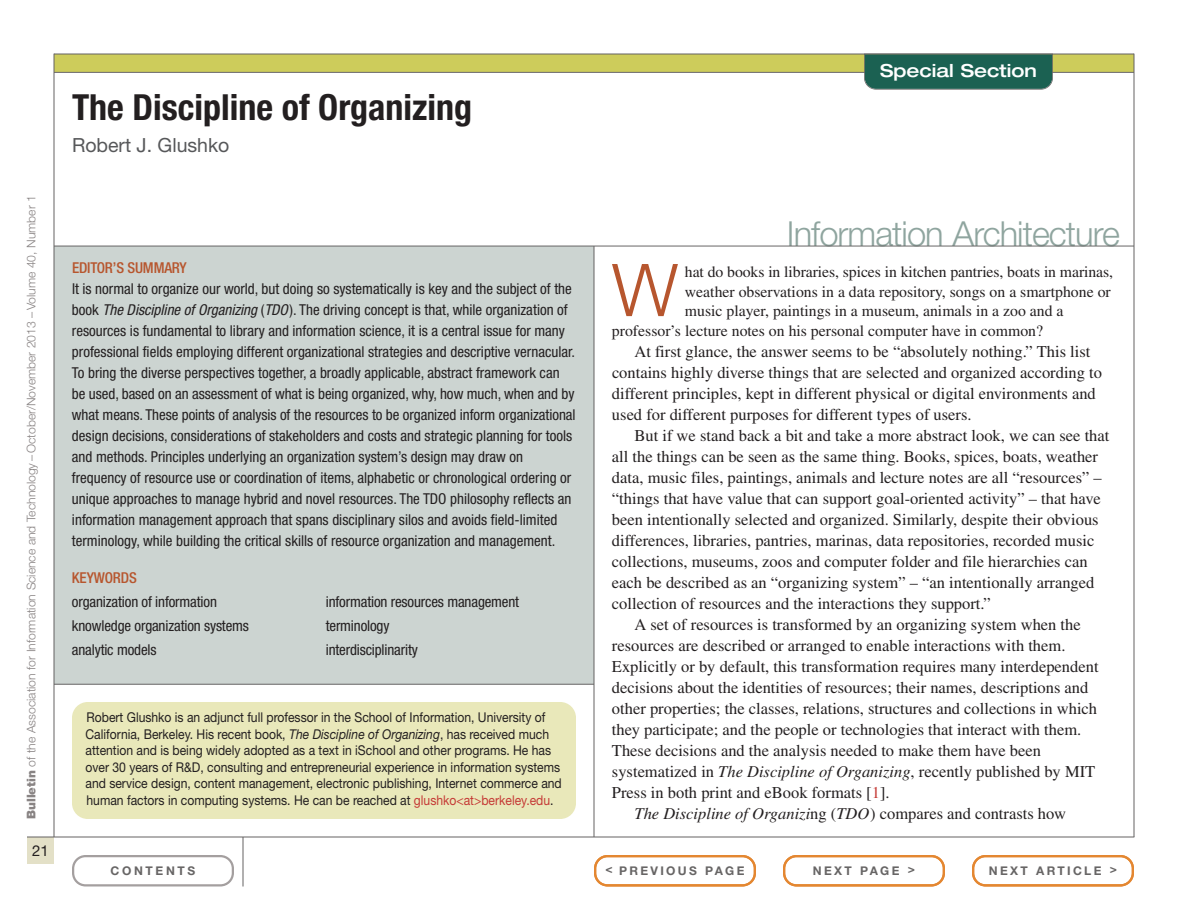
<style>
.page{position:relative;width:1188px;height:918px;background:#fff}
.page>*{position:absolute;margin:0;border:0;box-sizing:border-box;transform-origin:0 0}
.t1{font:300 72.9px "Helvetica Neue LT Std";color:#b7562e}
.t2{font:700 condensed 36px "Helvetica Neue LT Std";color:#231f20}
.t3{font:300 34.5px "Helvetica Neue LT Std";letter-spacing:-.025em;color:#8fa59f}
.t4{font:19.5px "Helvetica Neue LT Std";color:#57585a}
.t5{font:500 expanded 18px "Helvetica Neue LT Std";color:#fff}
.t6{font:16.5px/21px "Times LT Std";color:#231f20}
.t7{font:15.75px "Times LT Std";color:#231f20}
.t8{font:condensed 15px/21px "Helvetica Neue LT Std";color:#231f20}
.t9{font:500 condensed 15px "Helvetica Neue LT Std";letter-spacing:-.01em;color:#b7562e}
.t10{font:15px "Helvetica Neue LT Std";color:#231f20}
.t11{font:13.5px/16.5px "Helvetica Neue LT Std";color:#231f20;scale:.9 1}
.t12{font:300 12px "Helvetica Neue LT Std";letter-spacing:-.005em;color:#888383}
.t13{font:700 12px "Helvetica Neue LT Std";letter-spacing:.195em;color:#676565}
.t14{font:700 12px "Helvetica Neue LT Std";letter-spacing:.22em;color:#676565}
.s1{font-weight:900}
.s2{font-style:italic}
.s3{color:#c53a36}
</style>
<div class="page">
<div style="left:54px;top:246px;width:540px;height:438px;background:#ccd4d1"></div>
<div style="left:27px;top:837px;width:27px;height:27px;background:#e3e0c7"></div>
<div style="left:54px;top:54px;width:1080px;height:18px;background:#cdcc5b"></div>
<hr style="left:54px;top:72px;width:1080px;height:1px;background:#676565">
<hr style="left:27px;top:837px;width:1107px;height:1px;background:#646262">
<hr style="left:54px;top:54px;width:1px;height:783px;background:#646262">
<hr style="left:1134px;top:54px;width:1px;height:783px;background:#646262">
<div style="left:72px;top:702px;width:504px;height:117px;background:#e9e8ba;border-radius:16px"></div>
<hr style="left:594px;top:246px;width:1px;height:591px;background:#646262">
<hr style="left:243px;top:837px;width:1px;height:49px;background:#646262">
<svg style="left:72px;top:855px;width:162px;height:31px"></svg>
<hr style="left:54px;top:684px;width:540px;height:1px;background:#646262">
<hr style="left:54px;top:54px;width:1080px;height:1px;background:#646262">
<hr style="left:54px;top:246px;width:1080px;height:1px;background:#676565">
<svg style="left:864px;top:54px;width:189px;height:36px;background:#246556"></svg>
<svg style="left:783px;top:855px;width:162px;height:31px"></svg>
<svg style="left:972px;top:855px;width:162px;height:31px"></svg>
<svg style="left:594px;top:855px;width:162px;height:31px"></svg>
<p class="t12" style="left:27px;top:819px;width:625px;rotate:-90deg"><span class="s1">Bulletin</span> of the Association for Information Science and Technology – October/November 2013 – Volume 40, Number 1</p>
<p class="t10" style="left:32px;top:845px;width:18px">21</p>
<h2 class="t2" style="left:72px;top:94px;width:402px">The Discipline of Organizing</h2>
<p class="t4" style="left:72px;top:138px;width:159px">Robert J. Glushko</p>
<p class="t9" style="left:72px;top:262px;width:116px">EDITOR’S SUMMARY</p>
<p class="t8" style="left:72px;top:279px;width:505px">It is normal to organize our world, but doing so systematically is key and the subject of the book <span class="s2">The Discipline of Organizing</span> (<span class="s2">TDO</span>). The driving concept is that, while organization of resources is fundamental to library and information science, it is a central issue for many professional fields employing different organizational strategies and descriptive vernacular.<br>To bring the diverse perspectives together, a broadly applicable, abstract framework can be used, based on an assessment of what is being organized, why, how much, when and by what means. These points of analysis of the resources to be organized inform organizational design decisions, considerations of stakeholders and costs and strategic planning for tools and methods. Principles underlying an organization system’s design may draw on frequency of resource use or coordination of items, alphabetic or chronological ordering or unique approaches to manage hybrid and novel resources. The TDO philosophy reflects an information management approach that spans disciplinary silos and avoids field-limited terminology, while building the critical skills of resource organization and management.</p>
<p class="t9" style="left:72px;top:573px;width:66px">KEYWORDS</p>
<p class="t8" style="left:72px;top:593px;width:147px">organization of information</p>
<p class="t8" style="left:326px;top:593px;width:195px">information resources management</p>
<p class="t8" style="left:72px;top:617px;width:179px">knowledge organization systems</p>
<p class="t8" style="left:326px;top:617px;width:65px">terminology</p>
<p class="t8" style="left:72px;top:641px;width:86px">analytic models</p>
<p class="t8" style="left:326px;top:641px;width:94px">interdisciplinarity</p>
<p class="t11" style="left:86px;top:711px;width:531px">Robert Glushko is an adjunct full professor in the School of Information, University of California, Berkeley. His recent book, <span class="s2">The Discipline of Organizing</span>, has received much attention and is being widely adopted as a text in iSchool and other programs. He has over 30 years of R&amp;D, consulting and entrepreneurial experience in information systems and service design, content management, electronic publishing, Internet commerce and human factors in computing systems. He can be reached at <span class="s3">glushko&lt;at&gt;berkeley.edu</span>.</p>
<p class="t5" style="left:880px;top:64px;width:158px">Special Section</p>
<h3 class="t3" style="left:787px;top:221px;width:335px">Information Architecture</h3>
<h1 class="t1" style="left:612px;top:264px;width:68px">W</h1>
<p class="t7" style="left:685px;top:266px;width:430px">hat do books in libraries, spices in kitchen pantries, boats in marinas,</p>
<p class="t7" style="left:685px;top:286px;width:427px">weather observations in a data repository, songs on a smartphone or</p>
<p class="t7" style="left:685px;top:305px;width:380px">music player, paintings in a museum, animals in a zoo and a</p>
<p class="t7" style="left:612px;top:325px;width:433px">professor’s lecture notes on his personal computer have in common?</p>
<p class="t6" style="left:612px;top:342px;width:492px;text-indent:23px">At first glance, the answer seems to be “absolutely nothing.” This list contains highly diverse things that are selected and organized according to different principles, kept in different physical or digital environments and used for different purposes for different types of users.</p>
<p class="t6" style="left:634px;top:426px;width:476px">But if we stand back a bit and take a more abstract look, we can see that</p>
<p class="t6" style="left:612px;top:447px;width:488px">all the things can be seen as the same thing. Books, spices, boats, weather</p>
<p class="t6" style="left:612px;top:468px;width:491px">data, music files, paintings, animals and lecture notes are all “resources” –</p>
<p class="t6" style="left:612px;top:489px;width:490px">“things that have value that can support goal-oriented activity” – that have</p>
<p class="t6" style="left:612px;top:510px;width:488px">been intentionally selected and organized. Similarly, despite their obvious</p>
<p class="t6" style="left:612px;top:531px;width:484px">differences, libraries, pantries, marinas, data repositories, recorded music</p>
<p class="t6" style="left:612px;top:552px;width:477px">collections, museums, zoos and computer folder and file hierarchies can</p>
<p class="t6" style="left:612px;top:573px;width:484px">each be described as an “organizing system” – “an intentionally arranged</p>
<p class="t6" style="left:612px;top:594px;width:380px">collection of resources and the interactions they support.”</p>
<p class="t6" style="left:634px;top:615px;width:448px">A set of resources is transformed by an organizing system when the</p>
<p class="t6" style="left:612px;top:636px;width:455px">resources are described or arranged to enable interactions with them.</p>
<p class="t6" style="left:612px;top:657px;width:488px">Explicitly or by default, this transformation requires many interdependent</p>
<p class="t6" style="left:612px;top:678px;width:478px">decisions about the identities of resources; their names, descriptions and</p>
<p class="t6" style="left:612px;top:699px;width:487px">other properties; the classes, relations, structures and collections in which</p>
<p class="t6" style="left:612px;top:720px;width:471px">they participate; and the people or technologies that interact with them.</p>
<p class="t6" style="left:612px;top:741px;width:431px">These decisions and the analysis needed to make them have been</p>
<p class="t6" style="left:612px;top:762px;width:485px">systematized in <span class="s2">The Discipline of Organizing</span>, recently published by MIT</p>
<p class="t6" style="left:612px;top:783px;width:279px">Press in both print and eBook formats [<span class="s3">1</span>].</p>
<p class="t6" style="left:634px;top:804px;width:433px"><span class="s2">The Discipline of Organizi</span>ng (<span class="s2">TDO</span>) compares and contrasts how</p>
<p class="t14" style="left:111px;top:866px;width:86px">CONTENTS</p>
<p class="t13" style="left:606px;top:866px;width:140px">&lt; PREVIOUS PAGE</p>
<p class="t13" style="left:813px;top:866px;width:104px">NEXT PAGE &gt;</p>
<p class="t13" style="left:989px;top:866px;width:130px">NEXT ARTICLE &gt;</p>
</div>
